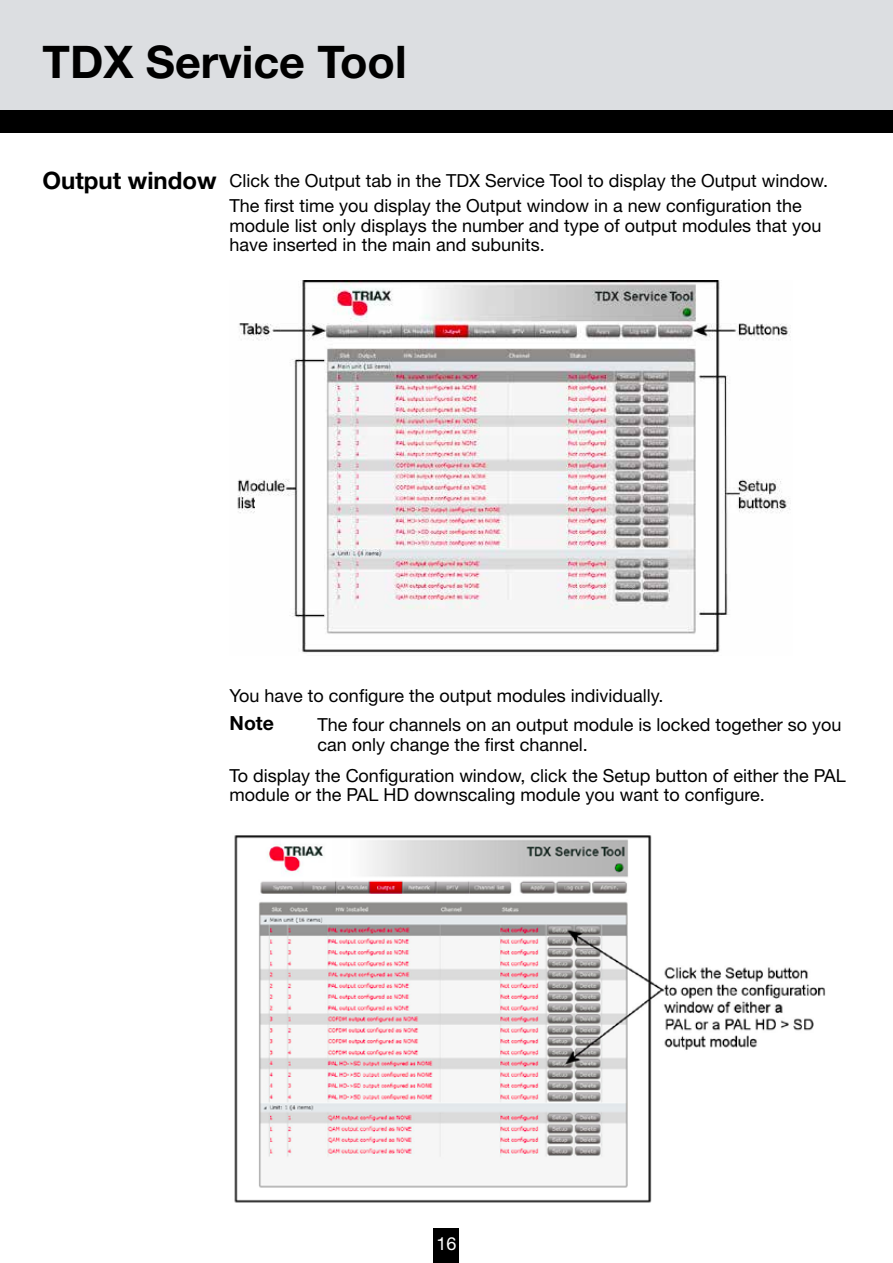
<style>
.page{position:relative;width:893px;height:1263px;background:#fff}
.page>*{position:absolute;margin:0;border:0;box-sizing:border-box;transform-origin:0 0}
.t1{font:700 45px "Helvetica Neue";color:#000}
.t2{font:700 24px "Helvetica Neue";color:#000}
.t3{font:700 19.5px "Helvetica Neue";color:#000}
.t4{font:18px/19.5px "Helvetica Neue";color:#000}
.t5{font:18px "Helvetica Neue";color:#fff}
</style>
<div class="page">
<div style="left:434px;top:1228px;width:25px;height:35px;background:#000"></div>
<div style="left:0;top:0;width:893px;height:122px;background:#dcdee1"></div>
<div style="left:0;top:111px;width:893px;height:22px;background:#000"></div>
<img style="left:237px;top:280px;width:554px;height:373px">
<img style="left:234px;top:835px;width:592px;height:368px">
<h1 class="t1" style="left:43px;top:34px;width:366px">TDX Service Tool</h1>
<h2 class="t2" style="left:43px;top:165px;width:176px">Output window</h2>
<p class="t4" style="left:230px;top:168px;width:600px;line-height:25.2px">Click the Output tab in the TDX Service Tool to display the Output window.<br>The first time you display the Output window in a new configuration the</p>
<p class="t4" style="left:230px;top:216px;width:593px">module list only displays the number and type of output modules that you have inserted in the main and subunits.</p>
<p class="t4" style="left:230px;top:685px;width:435px">You have to configure the output modules individually.</p>
<p class="t3" style="left:230px;top:711px;width:46px">Note</p>
<p class="t4" style="left:317px;top:715px;width:525px">The four channels on an output module is locked together so you can only change the first channel.</p>
<p class="t4" style="left:230px;top:765px;width:618px">To display the Configuration window, click the Setup button of either the PAL module or the PAL HD downscaling module you want to configure.</p>
<p class="t5" style="left:436px;top:1232px;width:22px">16</p>
</div>
